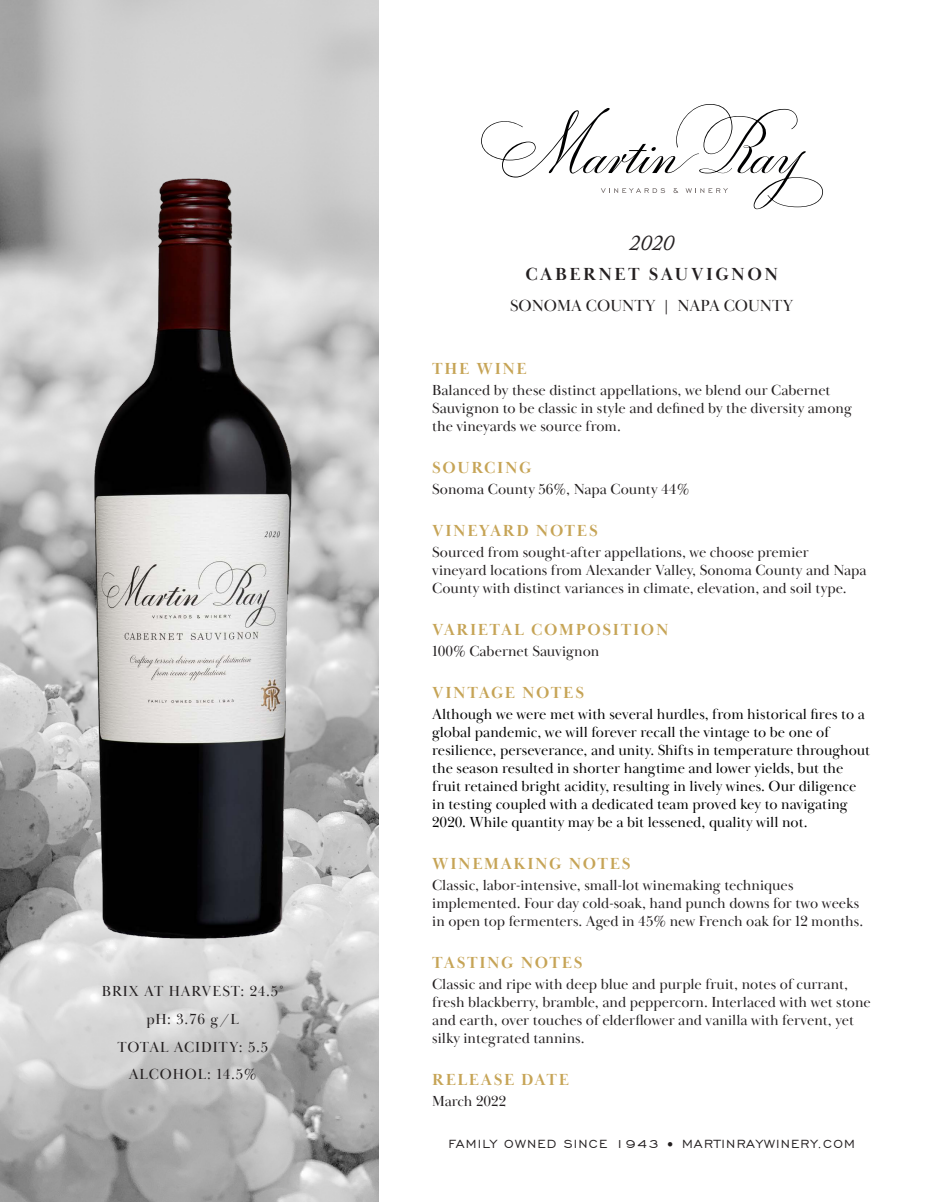
<style>
.page{position:relative;width:932px;height:1202px;background:#fff}
.page>*{position:absolute;margin:0;border:0;box-sizing:border-box;transform-origin:0 0}
.t1{font:italic 22.5px "Adobe Caslon Pro";color:#231f20}
.t2{font:700 18px "Baskerville Display PT";letter-spacing:.14em;color:#231f20}
.t3{font:700 16.5px "Baskerville Display PT";letter-spacing:.1em;color:#c6a456}
.t4{font:16.5px "Baskerville Display PT";color:#231f20}
.Body{font:15px/18px "Baskerville Display PT";color:#231f20}
.Type_Blocks{font:15px/18px "Baskerville Display PT";color:#000}
.Body-2{font:15px "Baskerville Display PT";letter-spacing:.06em;color:#231f20}
.t5{font:15px "Engravers Gothic BT";letter-spacing:.08em;color:#231f20}
</style>
<div class="page">
<img style="left:0;top:0;width:379px;height:1202px">
<svg style="left:481px;top:104px;width:342px;height:105px"></svg>
<img style="left:82px;top:164px;width:221px;height:787px">
<p class="Body-2" style="left:102px;top:982px;width:183px">BRIX AT HARVEST: 24.5˚</p>
<p class="Body" style="left:147px;top:1010px;width:94px">pH: 3.76 g/L</p>
<p class="Body-2" style="left:117px;top:1037px;width:152px">TOTAL ACIDITY: 5.5</p>
<p class="Body-2" style="left:129px;top:1065px;width:129px">ALCOHOL: 14.5%</p>
<p class="t1" style="left:629px;top:229px;width:46px">2020</p>
<p class="t2" style="left:525px;top:263px;width:254px">CABERNET SAUVIGNON</p>
<p class="t4" style="left:510px;top:296px;width:285px">SONOMA COUNTY | NAPA COUNTY</p>
<p class="t3" style="left:432px;top:359px;width:96px">THE WINE</p>
<p class="Body" style="left:432px;top:381px;width:400px">Balanced by these distinct appellations, we blend our Cabernet</p>
<p class="Body" style="left:432px;top:399px;width:421px">Sauvignon to be classic in style and defined by the diversity among the vineyards we source from.</p>
<p class="t3" style="left:432px;top:458px;width:101px">SOURCING</p>
<p class="Body" style="left:432px;top:480px;width:259px">Sonoma County 56%, Napa County 44%</p>
<p class="t3" style="left:432px;top:521px;width:167px">VINEYARD NOTES</p>
<p class="Body" style="left:432px;top:543px;width:378px">Sourced from sought-after appellations, we choose premier</p>
<p class="Body" style="left:432px;top:561px;width:436px">vineyard locations from Alexander Valley, Sonoma County and Napa<br>County with distinct variances in climate, elevation, and soil type.</p>
<p class="t3" style="left:432px;top:620px;width:238px">VARIETAL COMPOSITION</p>
<p class="Body" style="left:432px;top:642px;width:169px">100% Cabernet Sauvignon</p>
<p class="t3" style="left:432px;top:683px;width:153px">VINTAGE NOTES</p>
<p class="Type_Blocks" style="left:432px;top:705px;width:434px">Although we were met with several hurdles, from historical fires to a</p>
<p class="Type_Blocks" style="left:432px;top:723px;width:439px">global pandemic, we will forever recall the vintage to be one of resilience, perseverance, and unity. Shifts in temperature throughout the season resulted in shorter hangtime and lower yields, but the fruit retained bright acidity, resulting in lively wines. Our diligence in testing coupled with a dedicated team proved key to navigating 2020. While quantity may be a bit lessened, quality will not.</p>
<p class="t3" style="left:432px;top:854px;width:200px">WINEMAKING NOTES</p>
<p class="Body" style="left:432px;top:876px;width:363px">Classic, labor-intensive, small-lot winemaking techniques</p>
<p class="Body" style="left:432px;top:894px;width:432px">implemented. Four day cold-soak, hand punch downs for two weeks in open top fermenters. Aged in 45% new French oak for 12 months.</p>
<p class="t3" style="left:432px;top:953px;width:152px">TASTING NOTES</p>
<p class="Body" style="left:432px;top:975px;width:440px">Classic and ripe with deep blue and purple fruit, notes of currant, fresh blackberry, bramble, and peppercorn. Interlaced with wet stone and earth, over touches of elderflower and vanilla with fervent, yet silky integrated tannins.</p>
<p class="t3" style="left:432px;top:1070px;width:138px">RELEASE DATE</p>
<p class="Body" style="left:432px;top:1092px;width:75px">March 2022</p>
<p class="t5" style="left:448px;top:1136px;width:408px">FAMILY OWNED SINCE 1943 • MARTINRAYWINERY.COM</p>
</div>
